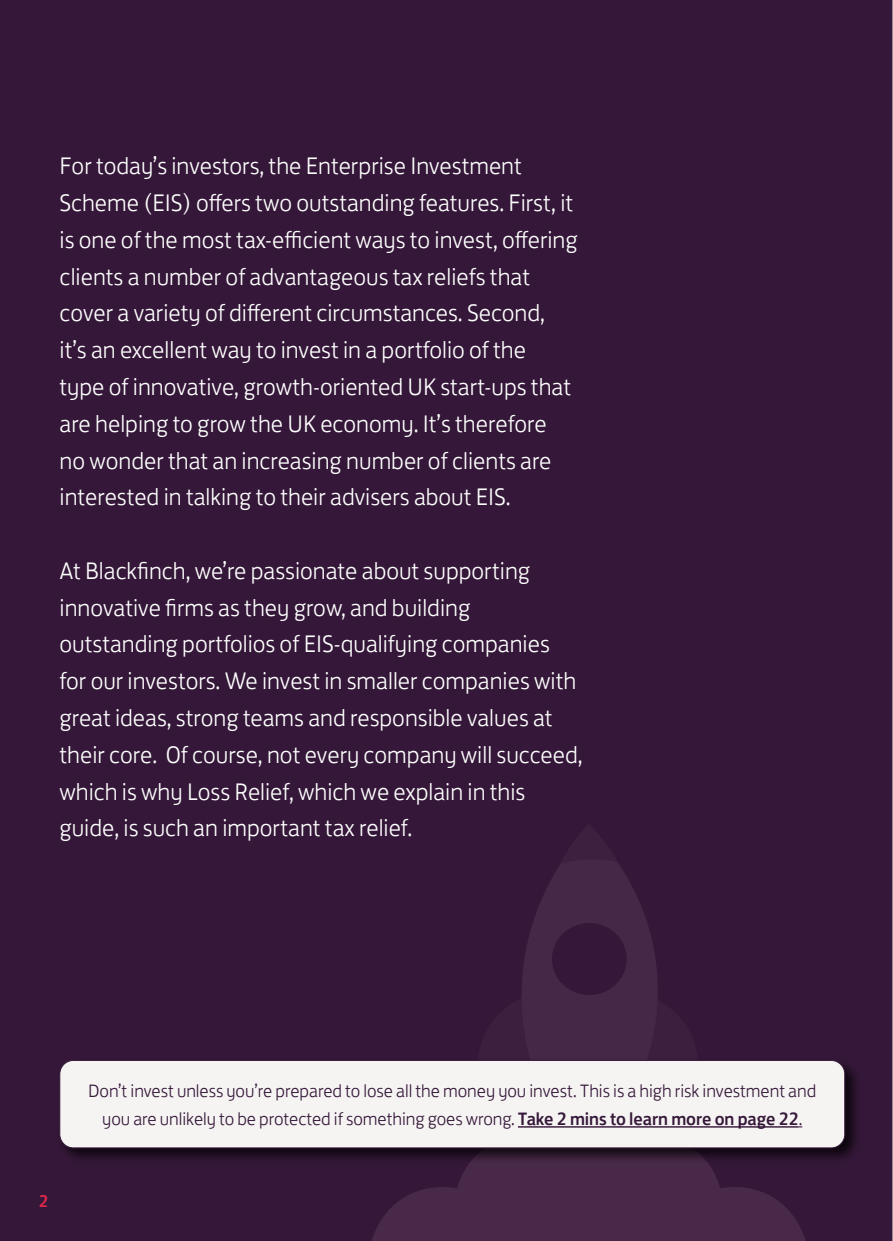
<style>
.page{position:relative;width:893px;height:1241px;background:#fff}
.page>*{position:absolute;margin:0;border:0;box-sizing:border-box;transform-origin:0 0}
.t1{font:300 24.5px/36.8px "FS Jack";color:#fff}
.t2{font:300 18.38px/28px "FS Jack";letter-spacing:-.005em;color:#351839;text-align:center}
.t3{font:500 17.5px "FS Jack";color:#e0284a}
.s1{font-weight:500}
</style>
<div class="page">
<div style="left:0;top:0;width:892px;height:1240px;background:#351839"></div>
<svg style="left:372px;top:1164px;width:433px;height:76px;background:#442546"></svg>
<svg style="left:476px;top:823px;width:224px;height:234px;background:#3b1d3e"></svg>
<div style="left:57px;top:1057px;width:804px;height:107px;background:#000;opacity:.75"></div>
<div style="left:60px;top:1060px;width:785px;height:87px;background:#f6f4f3;border-radius:14px"></div>
<div style="left:60px;top:1059px;width:785px;height:88px;border:1px solid #351839;border-radius:14px"></div>
<hr style="left:518px;top:1125px;width:281px;height:2px;background:#351839">
<p class="t1" style="left:60px;top:145px;width:520px">For today’s investors, the Enterprise Investment Scheme (EIS) offers two outstanding features. First, it is one of the most tax-efficient ways to invest, offering clients a number of advantageous tax reliefs that cover a variety of different circumstances. Second, it’s an excellent way to invest in a portfolio of the<br>type of innovative, growth-oriented UK start-ups that are helping to grow the UK economy. It’s therefore no wonder that an increasing number of clients are interested in talking to their advisers about EIS.</p>
<p class="t1" style="left:60px;top:549px;width:525px">At Blackfinch, we’re passionate about supporting innovative firms as they grow, and building outstanding portfolios of EIS-qualifying companies for our investors. We invest in smaller companies with great ideas, strong teams and responsible values at their core. Of course, not every company will succeed, which is why Loss Relief, which we explain in this guide, is such an important tax relief.</p>
<p class="t3" style="left:39px;top:1186px;width:11px">2</p>
<p class="t2" style="left:88px;top:1074px;width:729px">Don’t invest unless you’re prepared to lose all the money you invest. This is a high risk investment and you are unlikely to be protected if something goes wrong. <span class="s1">Take 2 mins to learn more on page 22</span>.</p>
</div>
